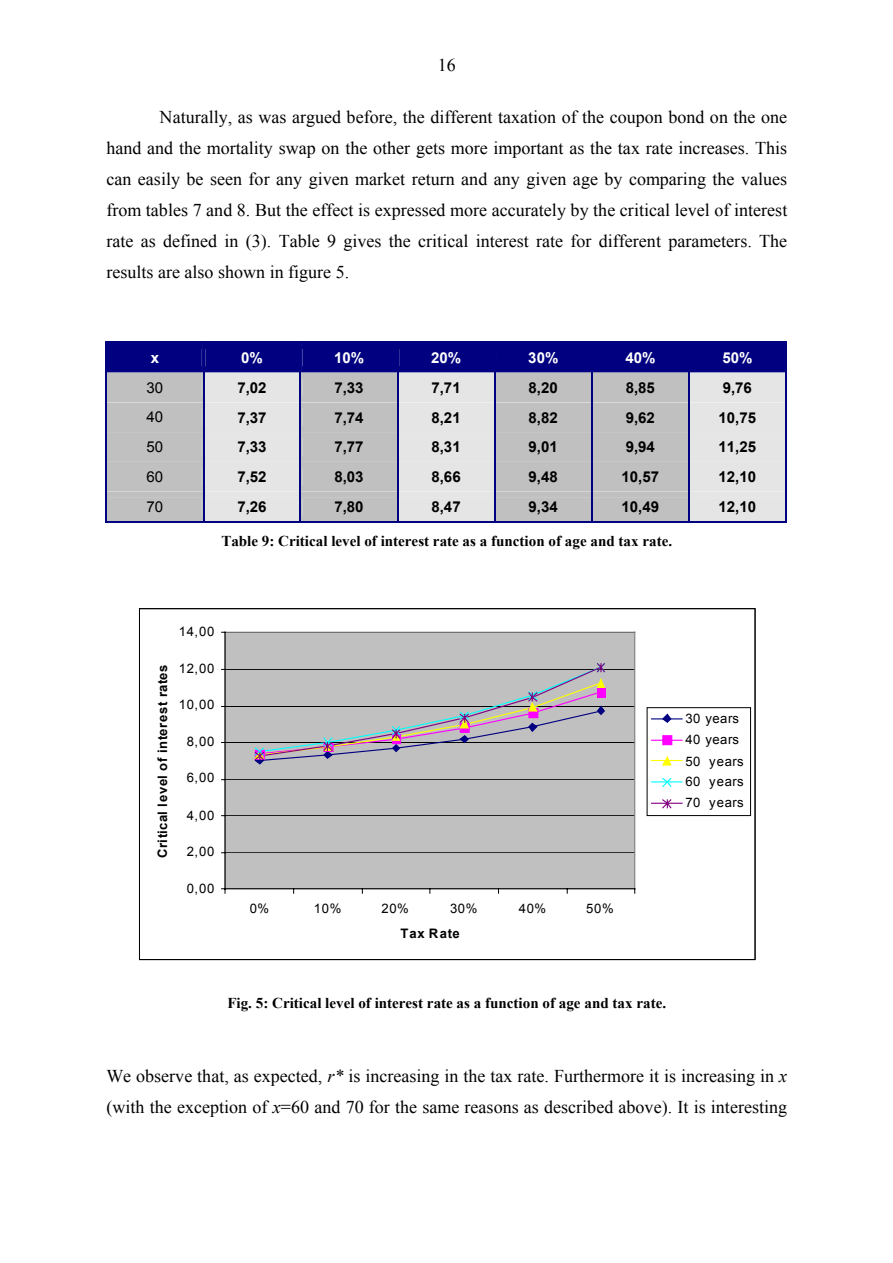
<style>
.page{position:relative;width:893px;height:1263px;background:#fff}
.page>*{position:absolute;margin:0;border:0;box-sizing:border-box;transform-origin:0 0}
.new_chapter{font:18px/31px "Times New Roman";color:#000;text-align:justify}
.t1{font:700 15px "Arial";color:#000}
.Beschriftung{font:700 15px "Times New Roman";color:#000}
.t2{font:700 15px "Arial";color:#fff}
.t3{font:15px "Arial";color:#000}
.InlineShape{font:13.05px/21.1px "Arial";letter-spacing:.05em;color:#000}
.InlineShape-2{font:700 13.05px "Arial";letter-spacing:.05em;color:#000}
.s1{font-style:italic}
</style>
<div class="page">
<svg style="left:106px;top:342px;width:680px;height:181px;background:#a8a8c0"></svg>
<div style="left:225px;top:632px;width:409px;height:257px;background:#c0c0c0"></div>
<hr style="left:225px;top:853px;width:409px;height:1px;background:#000">
<hr style="left:225px;top:816px;width:409px;height:1px;background:#000">
<hr style="left:225px;top:780px;width:409px;height:1px;background:#000">
<hr style="left:225px;top:742px;width:409px;height:1px;background:#000">
<hr style="left:225px;top:706px;width:409px;height:1px;background:#000">
<hr style="left:225px;top:669px;width:409px;height:1px;background:#000">
<hr style="left:225px;top:632px;width:409px;height:1px;background:#808080">
<hr style="left:634px;top:632px;width:1px;height:257px;background:#808080">
<hr style="left:224px;top:632px;width:1px;height:257px;background:#808080">
<hr style="left:225px;top:632px;width:1px;height:257px;background:#000">
<hr style="left:225px;top:888px;width:409px;height:1px;background:#000">
<svg style="left:221px;top:888px;width:5px;height:5px"></svg>
<svg style="left:253px;top:663px;width:353px;height:102px"></svg>
<hr style="left:651px;top:718px;width:31px;height:1px;background:#000080">
<svg style="left:661px;top:713px;width:11px;height:10px"></svg>
<hr style="left:651px;top:740px;width:31px;height:1px;background:#f0f">
<div style="left:662px;top:735px;width:10px;height:10px;background:#f0f;border:1px solid #f0f"></div>
<hr style="left:651px;top:760px;width:31px;height:1px;background:#ff0">
<svg style="left:661px;top:756px;width:11px;height:10px"></svg>
<hr style="left:651px;top:781px;width:31px;height:1px;background:#0ff">
<svg style="left:661px;top:777px;width:11px;height:11px"></svg>
<hr style="left:651px;top:803px;width:31px;height:1px;background:#800080">
<svg style="left:661px;top:799px;width:11px;height:10px"></svg>
<p class="new_chapter" style="left:437px;top:49px;width:20px">16</p>
<p class="new_chapter" style="left:106px;top:101px;width:682px;text-indent:53px">Naturally, as was argued before, the different taxation of the coupon bond on the one hand and the mortality swap on the other gets more important as the tax rate increases. This can easily be seen for any given market return and any given age by comparing the values from tables 7 and 8. But the effect is expressed more accurately by the critical level of interest rate as defined in (3). Table 9 gives the critical interest rate for different parameters. The results are also shown in figure 5.</p>
<p class="t2" style="left:151px;top:349px;width:10px">x</p>
<p class="t2" style="left:241px;top:349px;width:23px">0%</p>
<p class="t2" style="left:334px;top:349px;width:32px">10%</p>
<p class="t2" style="left:431px;top:349px;width:32px">20%</p>
<p class="t2" style="left:528px;top:349px;width:32px">30%</p>
<p class="t2" style="left:625px;top:349px;width:32px">40%</p>
<p class="t2" style="left:722px;top:349px;width:32px">50%</p>
<p class="t3" style="left:146px;top:379px;width:18px">30</p>
<p class="t1" style="left:237px;top:379px;width:31px">7,02</p>
<p class="t1" style="left:334px;top:379px;width:31px">7,33</p>
<p class="t1" style="left:431px;top:379px;width:31px">7,71</p>
<p class="t1" style="left:528px;top:379px;width:31px">8,20</p>
<p class="t1" style="left:625px;top:379px;width:31px">8,85</p>
<p class="t1" style="left:722px;top:379px;width:31px">9,76</p>
<p class="t3" style="left:146px;top:409px;width:18px">40</p>
<p class="t1" style="left:237px;top:409px;width:31px">7,37</p>
<p class="t1" style="left:334px;top:409px;width:31px">7,74</p>
<p class="t1" style="left:431px;top:409px;width:31px">8,21</p>
<p class="t1" style="left:528px;top:409px;width:31px">8,82</p>
<p class="t1" style="left:625px;top:409px;width:31px">9,62</p>
<p class="t1" style="left:718px;top:409px;width:39px">10,75</p>
<p class="t3" style="left:146px;top:439px;width:18px">50</p>
<p class="t1" style="left:237px;top:439px;width:31px">7,33</p>
<p class="t1" style="left:334px;top:439px;width:31px">7,77</p>
<p class="t1" style="left:431px;top:439px;width:31px">8,31</p>
<p class="t1" style="left:528px;top:439px;width:31px">9,01</p>
<p class="t1" style="left:625px;top:439px;width:31px">9,94</p>
<p class="t1" style="left:718px;top:439px;width:39px">11,25</p>
<p class="t3" style="left:146px;top:468px;width:18px">60</p>
<p class="t1" style="left:237px;top:468px;width:31px">7,52</p>
<p class="t1" style="left:334px;top:468px;width:31px">8,03</p>
<p class="t1" style="left:431px;top:468px;width:31px">8,66</p>
<p class="t1" style="left:528px;top:468px;width:31px">9,48</p>
<p class="t1" style="left:621px;top:468px;width:39px">10,57</p>
<p class="t1" style="left:718px;top:468px;width:39px">12,10</p>
<p class="t3" style="left:146px;top:498px;width:18px">70</p>
<p class="t1" style="left:237px;top:498px;width:31px">7,26</p>
<p class="t1" style="left:334px;top:498px;width:31px">7,80</p>
<p class="t1" style="left:431px;top:498px;width:31px">8,47</p>
<p class="t1" style="left:528px;top:498px;width:31px">9,34</p>
<p class="t1" style="left:621px;top:498px;width:39px">10,49</p>
<p class="t1" style="left:718px;top:498px;width:39px">12,10</p>
<p class="Beschriftung" style="left:221px;top:532px;width:452px">Table 9: Critical level of interest rate as a function of age and tax rate.</p>
<p class="InlineShape-2" style="left:155px;top:858px;width:196px;rotate:-90deg">Critical level of interest rates</p>
<p class="InlineShape" style="left:179px;top:621px;width:37px">14,00</p>
<p class="InlineShape" style="left:179px;top:658px;width:37px">12,00</p>
<p class="InlineShape" style="left:179px;top:694px;width:37px">10,00</p>
<p class="InlineShape" style="left:187px;top:731px;width:29px">8,00</p>
<p class="InlineShape" style="left:187px;top:767px;width:29px">6,00</p>
<p class="InlineShape" style="left:187px;top:804px;width:29px">4,00</p>
<p class="InlineShape" style="left:187px;top:840px;width:29px">2,00</p>
<p class="InlineShape" style="left:187px;top:878px;width:29px">0,00</p>
<p class="InlineShape" style="left:250px;top:898px;width:21px">0%</p>
<p class="InlineShape" style="left:314px;top:898px;width:29px">10%</p>
<p class="InlineShape" style="left:381px;top:898px;width:29px">20%</p>
<p class="InlineShape" style="left:450px;top:898px;width:29px">30%</p>
<p class="InlineShape" style="left:518px;top:898px;width:29px">40%</p>
<p class="InlineShape" style="left:586px;top:898px;width:29px">50%</p>
<p class="InlineShape-2" style="left:400px;top:926px;width:61px">Tax Rate</p>
<p class="InlineShape" style="left:685px;top:708px;width:60px">30 years<br>40 years<br>50 years<br>60 years<br>70 years</p>
<p class="Beschriftung" style="left:227px;top:994px;width:440px">Fig. 5: Critical level of interest rate as a function of age and tax rate.</p>
<p class="new_chapter" style="left:106px;top:1060px;width:682px">We observe that, as expected, <span class="s1">r*</span> is increasing in the tax rate. Furthermore it is increasing in <span class="s1">x </span>(with the exception of <span class="s1">x</span>=60 and 70 for the same reasons as described above). It is interesting</p>
</div>
